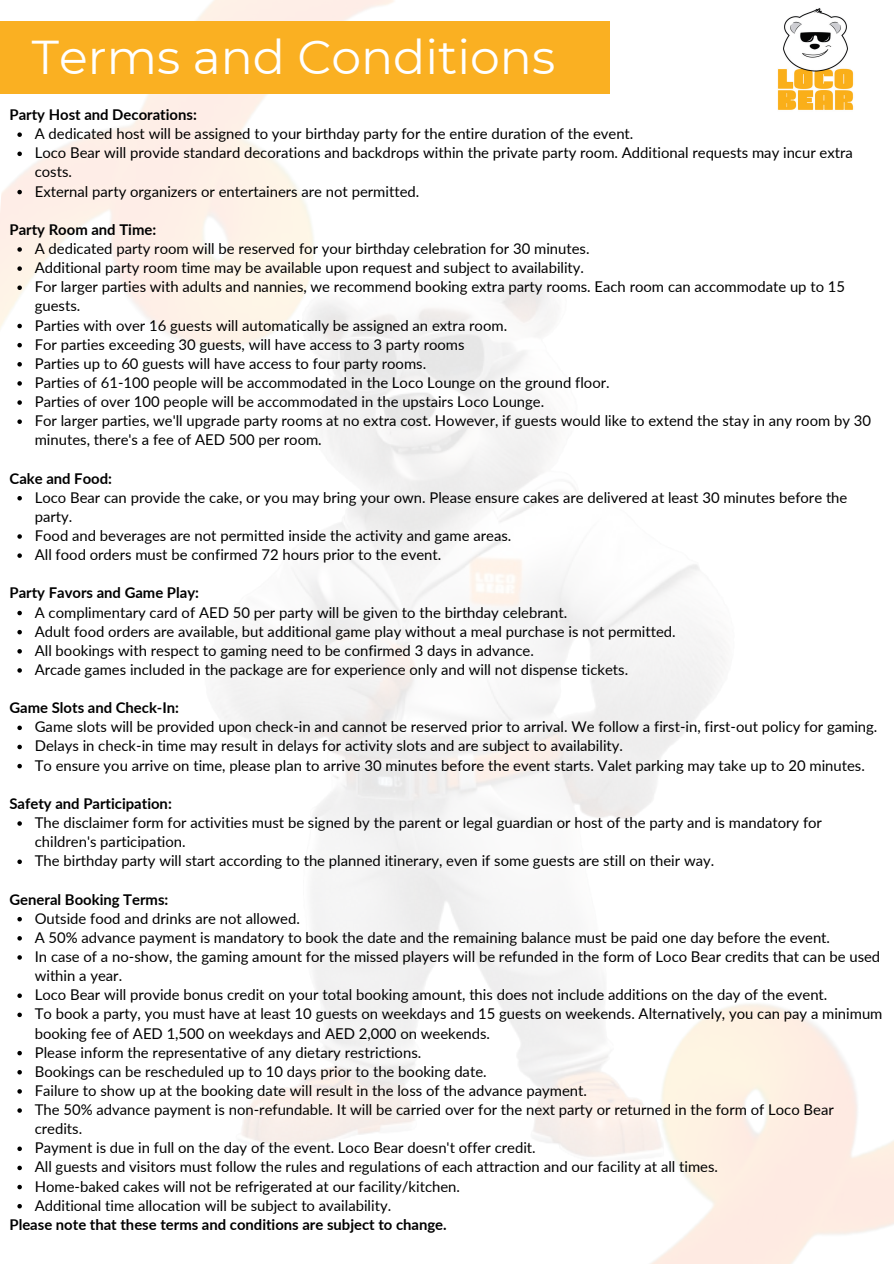
<style>
.page{position:relative;width:894px;height:1264px;background:#fff}
.page>*{position:absolute;margin:0;border:0;box-sizing:border-box;transform-origin:0 0}
.t1{font:47.4px "Montserrat";color:#fff}
.t2{font:14.85px/19.2px "Lato";color:#000}
.t3{font:700 14.85px "Lato";color:#000}
</style>
<div class="page">
<img style="left:0;top:0;width:399px;height:386px">
<img style="left:202px;top:260px;width:523px;height:885px">
<img style="left:516px;top:919px;width:377px;height:344px">
<div style="left:0;top:21px;width:609px;height:72px;background:#fab022"></div>
<img style="left:0;top:0;width:124px;height:114px">
<img style="left:777px;top:8px;width:77px;height:102px">
<svg style="left:17px;top:132px;width:5px;height:5px"></svg>
<svg style="left:17px;top:151px;width:5px;height:5px"></svg>
<svg style="left:17px;top:190px;width:5px;height:4px"></svg>
<svg style="left:17px;top:247px;width:5px;height:5px"></svg>
<svg style="left:17px;top:266px;width:5px;height:5px"></svg>
<svg style="left:17px;top:285px;width:5px;height:5px"></svg>
<svg style="left:17px;top:324px;width:5px;height:4px"></svg>
<svg style="left:17px;top:343px;width:5px;height:4px"></svg>
<svg style="left:17px;top:362px;width:5px;height:4px"></svg>
<svg style="left:17px;top:381px;width:5px;height:4px"></svg>
<svg style="left:17px;top:400px;width:5px;height:5px"></svg>
<svg style="left:17px;top:419px;width:5px;height:5px"></svg>
<svg style="left:17px;top:496px;width:5px;height:4px"></svg>
<svg style="left:17px;top:534px;width:5px;height:4px"></svg>
<svg style="left:17px;top:553px;width:5px;height:5px"></svg>
<svg style="left:17px;top:610px;width:5px;height:5px"></svg>
<svg style="left:17px;top:630px;width:5px;height:4px"></svg>
<svg style="left:17px;top:649px;width:5px;height:4px"></svg>
<svg style="left:17px;top:668px;width:5px;height:4px"></svg>
<svg style="left:17px;top:725px;width:5px;height:5px"></svg>
<svg style="left:17px;top:744px;width:5px;height:5px"></svg>
<svg style="left:17px;top:763px;width:5px;height:5px"></svg>
<svg style="left:17px;top:821px;width:5px;height:4px"></svg>
<svg style="left:17px;top:859px;width:5px;height:5px"></svg>
<svg style="left:17px;top:917px;width:5px;height:4px"></svg>
<svg style="left:17px;top:936px;width:5px;height:4px"></svg>
<svg style="left:17px;top:955px;width:5px;height:4px"></svg>
<svg style="left:17px;top:993px;width:5px;height:4px"></svg>
<svg style="left:17px;top:1012px;width:5px;height:5px"></svg>
<svg style="left:17px;top:1050px;width:5px;height:5px"></svg>
<svg style="left:17px;top:1070px;width:5px;height:4px"></svg>
<svg style="left:17px;top:1089px;width:5px;height:4px"></svg>
<svg style="left:17px;top:1108px;width:5px;height:4px"></svg>
<svg style="left:17px;top:1146px;width:5px;height:4px"></svg>
<svg style="left:17px;top:1165px;width:5px;height:5px"></svg>
<svg style="left:17px;top:1184px;width:5px;height:5px"></svg>
<svg style="left:17px;top:1204px;width:5px;height:4px"></svg>
<p class="t1" style="left:32px;top:29px;width:524px">Terms and Conditions</p>
<p class="t3" style="left:10px;top:105px;width:189px">Party Host and Decorations:</p>
<p class="t2" style="left:35px;top:124px;width:600px">A dedicated host will be assigned to your birthday party for the entire duration of the event.</p>
<h1 class="t2" style="left:35px;top:143px;width:819px">Loco Bear will provide standard decorations and backdrops within the private party room. Additional requests may incur extra costs.</h1>
<h2 class="t2" style="left:35px;top:181px;width:386px">External party organizers or entertainers are not permitted.</h2>
<p class="t3" style="left:10px;top:220px;width:148px">Party Room and Time:</p>
<p class="t2" style="left:35px;top:239px;width:556px">A dedicated party room will be reserved for your birthday celebration for 30 minutes.</p>
<p class="t2" style="left:35px;top:258px;width:550px">Additional party room time may be available upon request and subject to availability.</p>
<h2 class="t2" style="left:35px;top:277px;width:811px">For larger parties with adults and nannies, we recommend booking extra party rooms. Each room can accommodate up to 15 guests.</h2>
<p class="t2" style="left:35px;top:315px;width:474px">Parties with over 16 guests will automatically be assigned an extra room.</p>
<p class="t2" style="left:35px;top:334px;width:431px">For parties exceeding 30 guests, will have access to 3 party rooms</p>
<p class="t2" style="left:35px;top:353px;width:393px">Parties up to 60 guests will have access to four party rooms.</p>
<p class="t2" style="left:35px;top:372px;width:576px">Parties of 61-100 people will be accommodated in the Loco Lounge on the ground floor.</p>
<p class="t2" style="left:35px;top:392px;width:511px">Parties of over 100 people will be accommodated in the upstairs Loco Lounge.</p>
<p class="t2" style="left:35px;top:411px;width:837px">For larger parties, we'll upgrade party rooms at no extra cost. However, if guests would like to extend the stay in any room by 30 minutes, there's a fee of AED 500 per room.</p>
<p class="t3" style="left:10px;top:469px;width:104px">Cake and Food:</p>
<p class="t2" style="left:35px;top:487px;width:814px">Loco Bear can provide the cake, or you may bring your own. Please ensure cakes are delivered at least 30 minutes before the party.</p>
<p class="t2" style="left:35px;top:525px;width:478px">Food and beverages are not permitted inside the activity and game areas.</p>
<h2 class="t2" style="left:35px;top:545px;width:408px">All food orders must be confirmed 72 hours prior to the event.</h2>
<p class="t3" style="left:10px;top:583px;width:191px">Party Favors and Game Play:</p>
<p class="t2" style="left:35px;top:602px;width:534px">A complimentary card of AED 50 per party will be given to the birthday celebrant.</p>
<p class="t2" style="left:35px;top:621px;width:642px">Adult food orders are available, but additional game play without a meal purchase is not permitted.</p>
<h2 class="t2" style="left:35px;top:640px;width:500px">All bookings with respect to gaming need to be confirmed 3 days in advance.</h2>
<p class="t2" style="left:35px;top:659px;width:594px">Arcade games included in the package are for experience only and will not dispense tickets.</p>
<p class="t3" style="left:10px;top:698px;width:171px">Game Slots and Check-In:</p>
<p class="t2" style="left:35px;top:717px;width:843px">Game slots will be provided upon check-in and cannot be reserved prior to arrival. We follow a first-in, first-out policy for gaming.</p>
<p class="t2" style="left:35px;top:736px;width:589px">Delays in check-in time may result in delays for activity slots and are subject to availability.</p>
<h2 class="t2" style="left:35px;top:755px;width:831px">To ensure you arrive on time, please plan to arrive 30 minutes before the event starts. Valet parking may take up to 20 minutes.</h2>
<p class="t3" style="left:10px;top:794px;width:164px">Safety and Participation:</p>
<p class="t2" style="left:35px;top:812px;width:788px">The disclaimer form for activities must be signed by the parent or legal guardian or host of the party and is mandatory for children's participation.</p>
<p class="t2" style="left:35px;top:851px;width:680px">The birthday party will start according to the planned itinerary, even if some guests are still on their way.</p>
<h2 class="t3" style="left:10px;top:889px;width:160px">General Booking Terms:</h2>
<p class="t2" style="left:35px;top:908px;width:266px">Outside food and drinks are not allowed.</p>
<p class="t2" style="left:35px;top:927px;width:796px">A 50% advance payment is mandatory to book the date and the remaining balance must be paid one day before the event.</p>
<h2 class="t2" style="left:35px;top:946px;width:846px">In case of a no-show, the gaming amount for the missed players will be refunded in the form of Loco Bear credits that can be used within a year.</h2>
<p class="t2" style="left:35px;top:984px;width:794px">Loco Bear will provide bonus credit on your total booking amount, this does not include additions on the day of the event.</p>
<p class="t2" style="left:35px;top:1004px;width:849px">To book a party, you must have at least 10 guests on weekdays and 15 guests on weekends. Alternatively, you can pay a minimum booking fee of AED 1,500 on weekdays and AED 2,000 on weekends.</p>
<p class="t2" style="left:35px;top:1042px;width:388px">Please inform the representative of any dietary restrictions.</p>
<p class="t2" style="left:35px;top:1061px;width:453px">Bookings can be rescheduled up to 10 days prior to the booking date.</p>
<p class="t2" style="left:35px;top:1080px;width:553px">Failure to show up at the booking date will result in the loss of the advance payment.</p>
<p class="t2" style="left:35px;top:1099px;width:800px">The 50% advance payment is non-refundable. It will be carried over for the next party or returned in the form of Loco Bear credits.</p>
<p class="t2" style="left:35px;top:1137px;width:502px">Payment is due in full on the day of the event. Loco Bear doesn't offer credit.</p>
<p class="t2" style="left:35px;top:1157px;width:684px">All guests and visitors must follow the rules and regulations of each attraction and our facility at all times.</p>
<p class="t2" style="left:35px;top:1176px;width:426px">Home-baked cakes will not be refrigerated at our facility/kitchen.</p>
<p class="t2" style="left:35px;top:1195px;width:358px">Additional time allocation will be subject to availability.</p>
<p class="t3" style="left:10px;top:1215px;width:438px">Please note that these terms and conditions are subject to change.</p>
</div>
